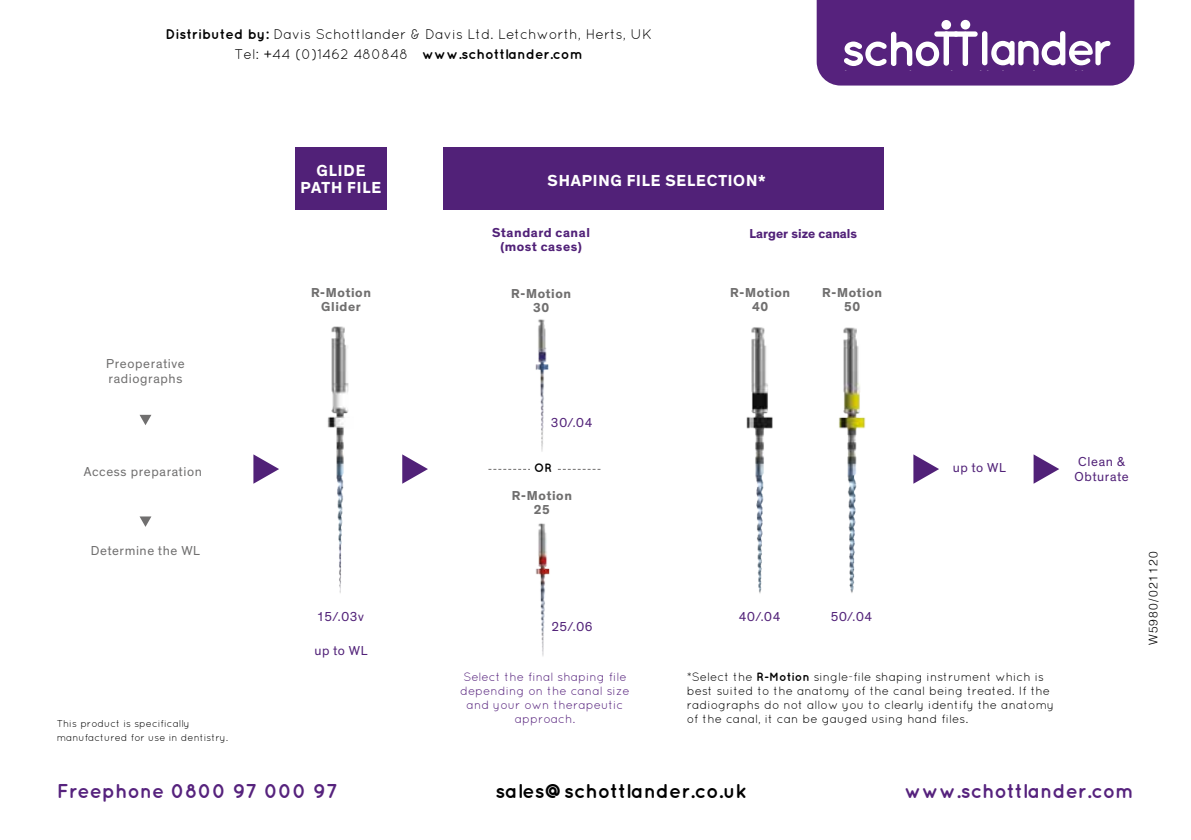
<style>
.page{position:relative;width:1191px;height:840px;background:#fff}
.page>*{position:absolute;margin:0;border:0;box-sizing:border-box;transform-origin:0 0}
.t1{font:700 20px "Quicksand";color:#56227d}
.t2{font:700 20px "Quicksand";color:#000}
.t3{font:700 16.2px/16.2px "Theinhardt";letter-spacing:.05em;color:#fff;text-align:center}
.t4{font:14px/20px "Quicksand";color:#000;text-align:center}
.t5{font:13.2px/14.2px "Theinhardt";letter-spacing:.045em;color:#512178}
.t6{font:13.2px/14.2px "Theinhardt";letter-spacing:.045em;color:#706f6f}
.t7{font:700 13.2px/14.2px "Theinhardt";letter-spacing:.045em;color:#706f6f;text-align:center}
.t8{font:700 13.2px "Theinhardt";letter-spacing:.045em;color:#512178}
.t9{font:700 13.2px "Theinhardt";color:#512178}
.t10{font:12px/14px "Quicksand";color:#000}
.t11{font:12px/14px "Quicksand";color:#56227d;text-align:center}
.t12{font:300 12px "Helvetica";letter-spacing:.1em;color:#000}
.t13{font:700 12px "Quicksand";color:#000}
.t14{font:10px/14px "Quicksand";color:#000}
.s1{font-weight:700}
</style>
<div class="page">
<svg style="left:816px;top:0;width:318px;height:85px;background:#6b3d8d"></svg>
<div style="left:943px;top:31px;width:6px;height:35px;background:#fff;border-radius:3px"></div>
<div style="left:962px;top:32px;width:6px;height:34px;background:#fff;border-radius:3px"></div>
<div style="left:934px;top:31px;width:24px;height:6px;background:#fff;border-radius:3px"></div>
<div style="left:953px;top:31px;width:24px;height:6px;background:#fff;border-radius:3px"></div>
<div style="left:960px;top:20px;width:10px;height:9px;background:#fff;border-radius:50%"></div>
<div style="left:941px;top:20px;width:10px;height:10px;background:#fff;border-radius:50%"></div>
<div style="left:295px;top:147px;width:92px;height:63px;background:#512178"></div>
<div style="left:444px;top:147px;width:440px;height:63px;background:#512178"></div>
<svg style="left:139px;top:414px;width:12px;height:11px"></svg>
<svg style="left:139px;top:516px;width:12px;height:10px"></svg>
<svg style="left:253px;top:454px;width:26px;height:29px"></svg>
<svg style="left:402px;top:454px;width:26px;height:29px"></svg>
<svg style="left:1033px;top:454px;width:26px;height:29px"></svg>
<svg style="left:913px;top:454px;width:26px;height:29px"></svg>
<img style="left:535px;top:523px;width:15px;height:133px">
<img style="left:535px;top:319px;width:14px;height:133px">
<img style="left:327px;top:326px;width:22px;height:267px">
<img style="left:746px;top:327px;width:27px;height:267px">
<img style="left:839px;top:327px;width:27px;height:266px">
<svg style="left:489px;top:468px;width:111px;height:1px"></svg>
<div style="left:530px;top:463px;width:26px;height:17px;background:#fff"></div>
<p class="t4" style="left:165px;top:24px;width:488px"><span class="s1">Distributed by:</span> Davis Schottlander &amp; Davis Ltd. Letchworth, Herts, UK<br>Tel: +44 (0)1462 480848 <span class="s1">www.schottlander.com</span></p>
<h2 class="t3" style="left:300px;top:163px;width:82px">GLIDE<br>PATH FILE</h2>
<p class="t7" style="left:311px;top:286px;width:61px">R-Motion<br>Glider</p>
<h2 class="t3" style="left:547px;top:173px;width:220px">SHAPING FILE SELECTION*</h2>
<p class="t8" style="left:492px;top:224px;width:99px">Standard canal</p>
<p class="t9" style="left:749px;top:225px;width:109px">Larger size canals</p>
<p class="t8" style="left:500px;top:238px;width:83px">(most cases)</p>
<p class="t7" style="left:511px;top:286px;width:61px">R-Motion<br>30</p>
<p class="t7" style="left:730px;top:286px;width:61px">R-Motion<br>40</p>
<p class="t7" style="left:822px;top:286px;width:61px">R-Motion<br>50</p>
<p class="t6" style="left:106px;top:357px;width:80px">Preoperative radiographs</p>
<p class="t6" style="left:84px;top:464px;width:120px">Access preparation</p>
<p class="t6" style="left:91px;top:544px;width:111px">Determine the WL</p>
<p class="t14" style="left:57px;top:716px;width:173px">This product is specifically manufactured for use in dentistry.</p>
<p class="t5" style="left:317px;top:609px;width:48px">15/.03v</p>
<p class="t5" style="left:314px;top:643px;width:55px">up to WL</p>
<p class="t5" style="left:551px;top:416px;width:43px">30/.04</p>
<p class="t13" style="left:534px;top:460px;width:19px">OR</p>
<p class="t7" style="left:512px;top:488px;width:61px">R-Motion<br>25</p>
<p class="t5" style="left:952px;top:460px;width:55px">up to WL</p>
<p class="t5" style="left:1074px;top:455px;width:55px">Clean &amp;<br>Obturate</p>
<p class="t5" style="left:551px;top:619px;width:43px">25/.06</p>
<p class="t5" style="left:739px;top:609px;width:43px">40/.04</p>
<p class="t5" style="left:830px;top:609px;width:43px">50/.04</p>
<p class="t11" style="left:460px;top:669px;width:171px">Select the final shaping file depending on the canal size and your own therapeutic approach.</p>
<p class="t10" style="left:687px;top:669px;width:369px">*Select the <span class="s1">R-Motion</span> single-file shaping instrument which is best suited to the anatomy of the canal being treated. If the radiographs do not allow you to clearly identify the anatomy of the canal, it can be gauged using hand files.</p>
<h1 class="t1" style="left:57px;top:778px;width:283px">Freephone 0800 97 000 97</h1>
<h1 class="t2" style="left:495px;top:778px;width:253px">sales@schottlander.co.uk</h1>
<h1 class="t1" style="left:904px;top:778px;width:231px">www.schottlander.com</h1>
<p class="t12" style="left:1143px;top:645px;width:95px;rotate:-90deg">W5980/021120</p>
</div>
